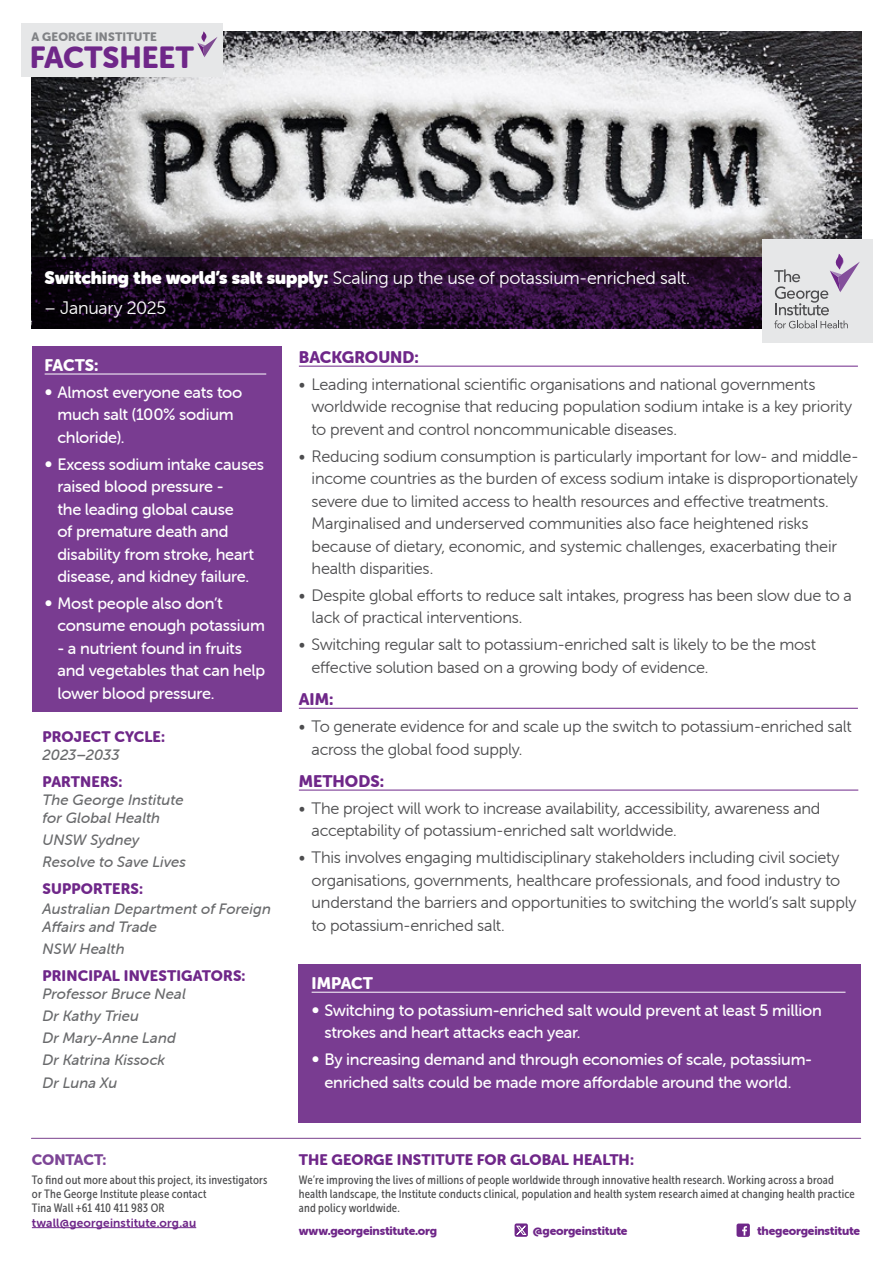
<style>
.page{position:relative;width:893px;height:1263px;background:#fff}
.page>*{position:absolute;margin:0;border:0;box-sizing:border-box;transform-origin:0 0}
.t1{font:30px "Museo Sans Rounded 900";letter-spacing:-.005em;color:#6f2789}
.t2{font:18px "Museo Sans Rounded 300";letter-spacing:-.015em;color:#fff}
.t3{font:16.5px/22.5px "Museo Sans Rounded 300";letter-spacing:-.015em;color:#4d4d4f}
.t4{font:16.5px/22.5px "Museo Sans Rounded 500";letter-spacing:-.015em;color:#fff}
.t5{font:16.5px "Museo Sans Rounded 900";color:#6f2789}
.t6{font:16.5px "Museo Sans Rounded 900";letter-spacing:-.005em;color:#fff}
.t7{font:italic 15px/22.2px "Museo Sans Rounded 500";letter-spacing:.005em;color:#696a6c}
.t8{font:15px "Museo Sans Rounded 900";letter-spacing:.005em;color:#6f2789}
.t9{font:15px "Museo Sans Rounded 900";letter-spacing:-.01em;color:#7d4596}
.t10{font:12px/14.4px "Museo Sans Cond 500";letter-spacing:.015em;color:#4d4d4f}
.t11{font:12px "Museo Sans Rounded 900";letter-spacing:-.015em;color:#6f2789}
.t12{font:12px "Museo Sans Rounded 700";letter-spacing:.015em;color:#6f2789}
.t13{font:12px "Museo Sans Rounded 900";letter-spacing:.01em;color:#808285}
.s1{font-family:"Museo Sans Rounded"}
.s2{font-family:"Avenir";font-weight:300}
</style>
<div class="page">
<img style="left:32px;top:32px;width:829px;height:226px">
<svg style="left:32px;top:258px;width:730px;height:71px;background:#230b2b"></svg>
<hr style="left:31px;top:1138px;width:830px;height:1px;background:#7a408d">
<hr style="left:299px;top:366px;width:559px;height:1px;background:#6f2789">
<hr style="left:299px;top:708px;width:559px;height:1px;background:#6f2789">
<hr style="left:299px;top:790px;width:559px;height:1px;background:#6f2789">
<div style="left:299px;top:964px;width:562px;height:159px;background:#793c91"></div>
<hr style="left:312px;top:992px;width:533px;height:1px;background:#fff">
<div style="left:32px;top:346px;width:250px;height:365px;background:#793c91"></div>
<hr style="left:45px;top:374px;width:221px;height:1px;background:#fff">
<hr style="left:32px;top:1227px;width:164px;height:1px;background:#6f2789">
<div style="left:762px;top:239px;width:110px;height:104px;background:#e6e7e8"></div>
<svg style="left:774px;top:254px;width:86px;height:74px"></svg>
<div style="left:21px;top:23px;width:201px;height:53px;background:#e6e7e8"></div>
<svg style="left:197px;top:31px;width:21px;height:26px"></svg>
<div style="left:736px;top:1223px;width:14px;height:14px;background:#6f2789;border-radius:2px"></div>
<svg style="left:742px;top:1226px;width:5px;height:9px"></svg>
<div style="left:515px;top:1223px;width:13px;height:14px;background:#6f2789;border-radius:2px"></div>
<svg style="left:516px;top:1225px;width:11px;height:10px"></svg>
<p class="t13" style="left:32px;top:30px;width:127px">A GEORGE INSTITUTE</p>
<h1 class="t1" style="left:30px;top:40px;width:166px">FACTSHEET</h1>
<p class="t2" style="left:45px;top:268px;width:647px"><span class="s1">Switching the world’s salt supply:</span> Scaling up the use of potassium-enriched salt.</p>
<p class="t2" style="left:45px;top:298px;width:123px">– January 2025</p>
<p class="t5" style="left:299px;top:348px;width:121px">BACKGROUND:</p>
<p class="t3" style="left:312px;top:373px;width:542px;text-indent:-13px">• Leading international scientific organisations and national governments worldwide recognise that reducing population sodium intake is a key priority to prevent and control noncommunicable diseases.</p>
<p class="t3" style="left:312px;top:445px;width:548px;text-indent:-13px">• Reducing sodium consumption is particularly important for low- and middle&shy;income countries as the burden of excess sodium intake is disproportionately severe due to limited access to health resources and effective treatments.<br>Marginalised and underserved communities also face heightened risks because of dietary, economic, and systemic challenges, exacerbating their health disparities.</p>
<p class="t3" style="left:312px;top:584px;width:542px;text-indent:-13px">• Despite global efforts to reduce salt intakes, progress has been slow due to a lack of practical interventions.</p>
<p class="t3" style="left:312px;top:633px;width:506px;text-indent:-13px">• Switching regular salt to potassium-enriched salt is likely to be the most effective solution based on a growing body of evidence.</p>
<p class="t5" style="left:299px;top:690px;width:36px">AIM:</p>
<p class="t3" style="left:312px;top:715px;width:541px;text-indent:-13px">• To generate evidence for and scale up the switch to potassium-enriched salt across the global food supply.</p>
<p class="t5" style="left:299px;top:772px;width:87px">METHODS:</p>
<p class="t3" style="left:312px;top:797px;width:510px;text-indent:-13px">• The project will work to increase availability, accessibility, awareness and acceptability of potassium-enriched salt worldwide.</p>
<p class="t3" style="left:312px;top:846px;width:546px;text-indent:-13px">• This involves engaging multidisciplinary stakeholders including civil society organisations, governments, healthcare professionals, and food industry to understand the barriers and opportunities to switching the world’s salt supply to potassium-enriched salt.</p>
<p class="t6" style="left:45px;top:356px;width:55px">FACTS:</p>
<p class="t4" style="left:57px;top:381px;width:187px;text-indent:-13px"><span class="s2">•</span> Almost everyone eats too much salt (100% sodium chloride).</p>
<p class="t4" style="left:57px;top:453px;width:208px;text-indent:-13px"><span class="s2">•</span> Excess sodium intake causes raised blood pressure -<br>the leading global cause<br>of premature death and disability from stroke, heart disease, and kidney failure.</p>
<p class="t4" style="left:57px;top:592px;width:209px;text-indent:-13px"><span class="s2">•</span> Most people also don’t consume enough potassium</p>
<p class="t4" style="left:57px;top:637px;width:209px">- a nutrient found in fruits and vegetables that can help lower blood pressure.</p>
<p class="t8" style="left:43px;top:728px;width:124px">PROJECT CYCLE:</p>
<p class="t7" style="left:43px;top:744px;width:79px">2023–2033</p>
<p class="t8" style="left:43px;top:773px;width:81px">PARTNERS:</p>
<p class="t7" style="left:43px;top:791px;width:143px;line-height:18px">The George Institute for Global Health</p>
<p class="t7" style="left:43px;top:829px;width:145px">UNSW Sydney<br>Resolve to Save Lives</p>
<p class="t8" style="left:43px;top:880px;width:102px">SUPPORTERS:</p>
<p class="t7" style="left:43px;top:900px;width:230px;line-height:18px">Australian Department of Foreign<br>Affairs and Trade</p>
<p class="t7" style="left:43px;top:938px;width:84px">NSW Health</p>
<p class="t8" style="left:43px;top:967px;width:205px">PRINCIPAL INVESTIGATORS:</p>
<p class="t7" style="left:43px;top:982px;width:145px">Professor Bruce Neal<br>Dr Kathy Trieu<br>Dr Mary-Anne Land<br>Dr Katrina Kissock<br>Dr Luna Xu</p>
<p class="t6" style="left:312px;top:974px;width:63px">IMPACT</p>
<p class="t4" style="left:324px;top:999px;width:499px;text-indent:-13px"><span class="s2">•</span> Switching to potassium-enriched salt would prevent at least 5 million strokes and heart attacks each year.</p>
<p class="t4" style="left:312px;top:1048px;width:502px;text-align:center"><span class="s2">•</span> By increasing demand and through economies of scale, potassium&shy;enriched salts could be made more affordable around the world.</p>
<p class="t9" style="left:32px;top:1151px;width:76px">CONTACT:</p>
<p class="t10" style="left:32px;top:1172px;width:237px">To find out more about this project, its investigators or The George Institute please contact<br>Tina Wall +61 410 411 983 OR</p>
<p class="t12" style="left:32px;top:1216px;width:166px">twall@georgeinstitute.org.au</p>
<p class="t8" style="left:299px;top:1151px;width:337px">THE GEORGE INSTITUTE FOR GLOBAL HEALTH:</p>
<p class="t10" style="left:299px;top:1172px;width:557px">We’re improving the lives of millions of people worldwide through innovative health research. Working across a broad health landscape, the Institute conducts clinical, population and health system research aimed at changing health practice and policy worldwide.</p>
<p class="t11" style="left:299px;top:1224px;width:140px">www.georgeinstitute.org</p>
<p class="t11" style="left:533px;top:1224px;width:96px">@georgeinstitute</p>
<p class="t11" style="left:757px;top:1224px;width:105px">thegeorgeinstitute</p>
</div>
